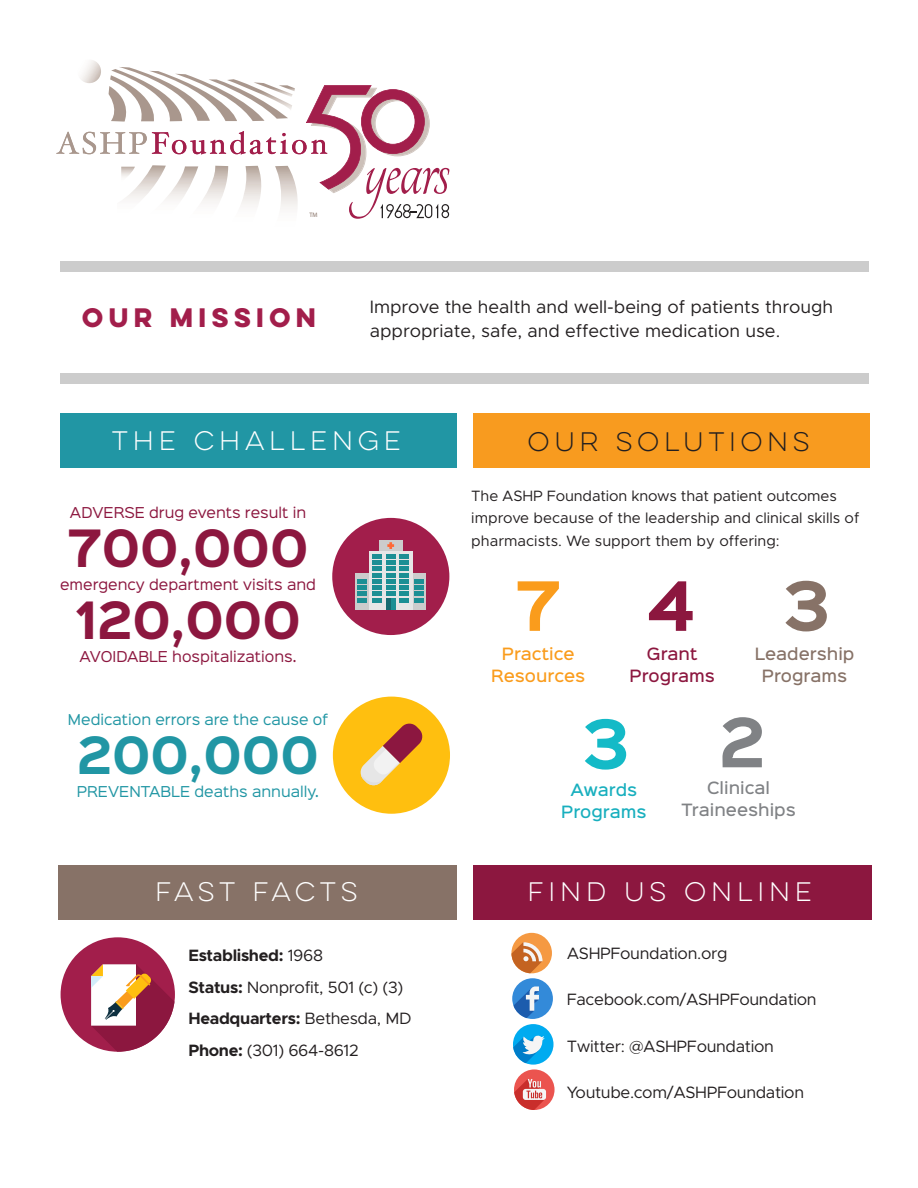
<style>
.page{position:relative;width:918px;height:1188px;background:#fff}
.page>*{position:absolute;margin:0;border:0;box-sizing:border-box;transform-origin:0 0}
.t1{font:700 61.05px "Sinkin Sans 700";color:#fa9c1c}
.t2{font:700 61.05px "Sinkin Sans 700";color:#8c173f}
.t3{font:700 61.05px "Sinkin Sans 700";color:#877267}
.t4{font:700 61.05px "Sinkin Sans 700";color:#14bac7}
.t5{font:700 61.05px "Sinkin Sans 700";color:#808285}
.t6{font:700 46.35px "Sinkin Sans 700";color:#8c173f}
.t7{font:700 46.35px "Sinkin Sans 700";color:#2196a4}
.t8{font:24px "Lulo Clean One";color:#fff}
.t9{font:24px "Lulo Clean One";letter-spacing:-.01em;color:#231f20}
.t10{font:700 24px "Lulo Clean One";color:#a21e4b}
.t11{font:24px "Lulo Clean One";letter-spacing:-.025em;color:#fff}
.t12{font:18px "Metropolis";color:#231f20}
.t13{font:16.5px "Metropolis";letter-spacing:-.02em;color:#231f20}
.t14{font:700 16.5px "Metropolis";letter-spacing:-.02em;color:#231f20}
.t15{font:500 15.3px/22px "Sinkin Sans 500";color:#808285;text-align:center}
.t16{font:500 15.3px/22px "Sinkin Sans 500";color:#877267;text-align:center}
.t17{font:500 15.3px "Sinkin Sans 500";color:#fa9c1c}
.t18{font:500 15.3px/22px "Sinkin Sans 500";color:#18afbe;text-align:center}
.t19{font:500 15.3px/22px "Sinkin Sans 500";color:#8c173f;text-align:center}
.t20{font:15px/22.5px "Metropolis";color:#231f20}
.t21{font:13.5px "Sinkin Sans 400";color:#8c173f}
.t22{font:13.5px "Sinkin Sans 400";color:#2196a4}
.t23{font:6.45px "Myriad Pro";color:#877267}
.s1{font-weight:400}
.s2{font-weight:700}
</style>
<div class="page">
<div style="left:61px;top:414px;width:396px;height:54px;background:#2196a4"></div>
<div style="left:332px;top:518px;width:117px;height:117px;background:#a21e4b;border-radius:50%"></div>
<svg style="left:412px;top:573px;width:14px;height:37px"></svg>
<div style="left:355px;top:573px;width:27px;height:37px;background:#ccc"></div>
<div style="left:379px;top:541px;width:24px;height:10px;background:#ccc"></div>
<div style="left:369px;top:551px;width:43px;height:59px;background:#e6e6e6"></div>
<div style="left:372px;top:554px;width:10px;height:5px;background:#1c8f94"></div>
<div style="left:386px;top:554px;width:10px;height:5px;background:#1c8f94"></div>
<div style="left:400px;top:554px;width:9px;height:5px;background:#1c8f94"></div>
<div style="left:372px;top:560px;width:10px;height:5px;background:#1c8f94"></div>
<div style="left:386px;top:560px;width:10px;height:5px;background:#1c8f94"></div>
<div style="left:400px;top:560px;width:9px;height:5px;background:#1c8f94"></div>
<div style="left:372px;top:566px;width:10px;height:5px;background:#1c8f94"></div>
<div style="left:386px;top:566px;width:10px;height:5px;background:#1c8f94"></div>
<div style="left:400px;top:566px;width:9px;height:5px;background:#1c8f94"></div>
<hr style="left:372px;top:573px;width:10px;height:4px;background:#1c8f94">
<hr style="left:386px;top:573px;width:10px;height:4px;background:#1c8f94">
<svg style="left:400px;top:573px;width:9px;height:4px"></svg>
<div style="left:372px;top:579px;width:10px;height:5px;background:#1c8f94"></div>
<div style="left:386px;top:579px;width:10px;height:5px;background:#1c8f94"></div>
<div style="left:400px;top:579px;width:9px;height:5px;background:#1c8f94"></div>
<div style="left:372px;top:585px;width:10px;height:5px;background:#1c8f94"></div>
<div style="left:386px;top:585px;width:10px;height:5px;background:#1c8f94"></div>
<div style="left:400px;top:585px;width:9px;height:5px;background:#1c8f94"></div>
<div style="left:372px;top:591px;width:10px;height:5px;background:#1c8f94"></div>
<div style="left:386px;top:591px;width:10px;height:5px;background:#1c8f94"></div>
<div style="left:400px;top:591px;width:9px;height:5px;background:#1c8f94"></div>
<hr style="left:372px;top:598px;width:10px;height:4px;background:#1c8f94">
<div style="left:357px;top:579px;width:10px;height:5px;background:#1c8f94"></div>
<div style="left:357px;top:585px;width:10px;height:5px;background:#1c8f94"></div>
<div style="left:357px;top:591px;width:10px;height:5px;background:#1c8f94"></div>
<hr style="left:357px;top:598px;width:10px;height:4px;background:#1c8f94">
<div style="left:414px;top:579px;width:10px;height:5px;background:#1c8f94"></div>
<div style="left:414px;top:585px;width:10px;height:5px;background:#1c8f94"></div>
<div style="left:414px;top:591px;width:10px;height:5px;background:#1c8f94"></div>
<hr style="left:414px;top:598px;width:10px;height:4px;background:#1c8f94">
<div style="left:386px;top:598px;width:10px;height:12px;background:#1c8f94"></div>
<div style="left:386px;top:598px;width:5px;height:12px;background:#176b70"></div>
<svg style="left:400px;top:598px;width:9px;height:4px"></svg>
<svg style="left:387px;top:542px;width:7px;height:7px"></svg>
<div style="left:333px;top:697px;width:117px;height:117px;background:#ffbf0f;border-radius:50%"></div>
<svg style="left:360px;top:723px;width:63px;height:63px"></svg>
<div style="left:473px;top:413px;width:396px;height:54px;background:#f89b1f"></div>
<div style="left:58px;top:866px;width:399px;height:54px;background:#877267"></div>
<div style="left:61px;top:937px;width:114px;height:115px;background:#a21e4b;border-radius:50%"></div>
<svg style="left:91px;top:964px;width:83px;height:88px"></svg>
<div style="left:77px;top:59px;width:24px;height:24px;background:linear-gradient(to right,#fff,#e9e4e1);border-radius:12px"></div>
<svg style="left:56px;top:67px;width:393px;height:152px"></svg>
<div style="left:61px;top:262px;width:808px;height:10px;background:#ccc"></div>
<div style="left:473px;top:866px;width:399px;height:54px;background:#8c173f"></div>
<div style="left:61px;top:373px;width:808px;height:10px;background:#ccc"></div>
<div style="left:513px;top:1024px;width:41px;height:41px;background:#00abf0;border-radius:50%"></div>
<svg style="left:513px;top:1035px;width:32px;height:28px"></svg>
<div style="left:511px;top:933px;width:41px;height:40px;background:#f59942;border-radius:50%"></div>
<svg style="left:511px;top:942px;width:32px;height:31px"></svg>
<div style="left:514px;top:1069px;width:41px;height:41px;background:#eb544f;border-radius:50%"></div>
<svg style="left:514px;top:1079px;width:32px;height:31px"></svg>
<div style="left:512px;top:978px;width:41px;height:41px;background:#338ad9;border-radius:50%"></div>
<svg style="left:514px;top:986px;width:25px;height:32px"></svg>
<p class="t23" style="left:310px;top:211px;width:10px">TM</p>
<p class="t10" style="left:82px;top:299px;width:241px">OUR MISSION</p>
<p class="t12" style="left:370px;top:296px;width:465px">Improve the health and well-being of patients through</p>
<p class="t12" style="left:370px;top:320px;width:412px">appropriate, safe, and effective medication use.</p>
<p class="t8" style="left:112px;top:424px;width:295px">THE CHALLENGE</p>
<p class="t21" style="left:70px;top:501px;width:238px">ADVERSE drug events result in</p>
<p class="t6" style="left:68px;top:524px;width:242px">700,000</p>
<p class="t21" style="left:60px;top:573px;width:257px">emergency department visits and</p>
<p class="t6" style="left:75px;top:596px;width:227px">120,000</p>
<p class="t21" style="left:80px;top:645px;width:219px">AVOIDABLE hospitalizations.</p>
<p class="t22" style="left:68px;top:708px;width:261px">Medication errors are the cause of</p>
<p class="t7" style="left:77px;top:731px;width:243px">200,000</p>
<p class="t22" style="left:77px;top:780px;width:244px">PREVENTABLE deaths annually.</p>
<p class="t11" style="left:155px;top:875px;width:209px">FAST FACTS</p>
<p class="t14" style="left:188px;top:945px;width:136px">Established: <span class="s1">1968</span></p>
<p class="t13" style="left:188px;top:977px;width:216px"><span class="s2">Status:</span> Nonprofit, 501 (c) (3)</p>
<p class="t14" style="left:188px;top:1008px;width:225px">Headquarters: <span class="s1">Bethesda, MD</span></p>
<p class="t13" style="left:188px;top:1040px;width:172px"><span class="s2">Phone:</span> (301) 664-8612</p>
<p class="t9" style="left:528px;top:425px;width:288px">OUR SOLUTIONS</p>
<p class="t20" style="left:471px;top:484px;width:390px">The ASHP Foundation knows that patient outcomes improve because of the leadership and clinical skills of pharmacists. We support them by offering:</p>
<p class="t1" style="left:516px;top:574px;width:46px">7</p>
<p class="t17" style="left:502px;top:640px;width:74px">Practice</p>
<p class="t17" style="left:491px;top:663px;width:96px">Resources</p>
<p class="t3" style="left:782px;top:574px;width:50px">3</p>
<p class="t16" style="left:755px;top:641px;width:101px">Leadership<br>Programs</p>
<p class="t2" style="left:647px;top:574px;width:50px">4</p>
<p class="t19" style="left:630px;top:641px;width:87px">Grant<br>Programs</p>
<p class="t4" style="left:581px;top:712px;width:50px">3</p>
<p class="t18" style="left:561px;top:777px;width:87px">Awards<br>Programs</p>
<p class="t5" style="left:719px;top:711px;width:48px">2</p>
<p class="t15" style="left:681px;top:775px;width:116px">Clinical<br>Traineeships</p>
<p class="t8" style="left:527px;top:875px;width:291px">FIND US ONLINE</p>
<p class="t13" style="left:567px;top:943px;width:162px">ASHPFoundation.org</p>
<p class="t13" style="left:567px;top:989px;width:251px">Facebook.com/ASHPFoundation</p>
<p class="t13" style="left:567px;top:1036px;width:209px">Twitter: @ASHPFoundation</p>
<p class="t13" style="left:567px;top:1082px;width:239px">Youtube.com/ASHPFoundation</p>
</div>
